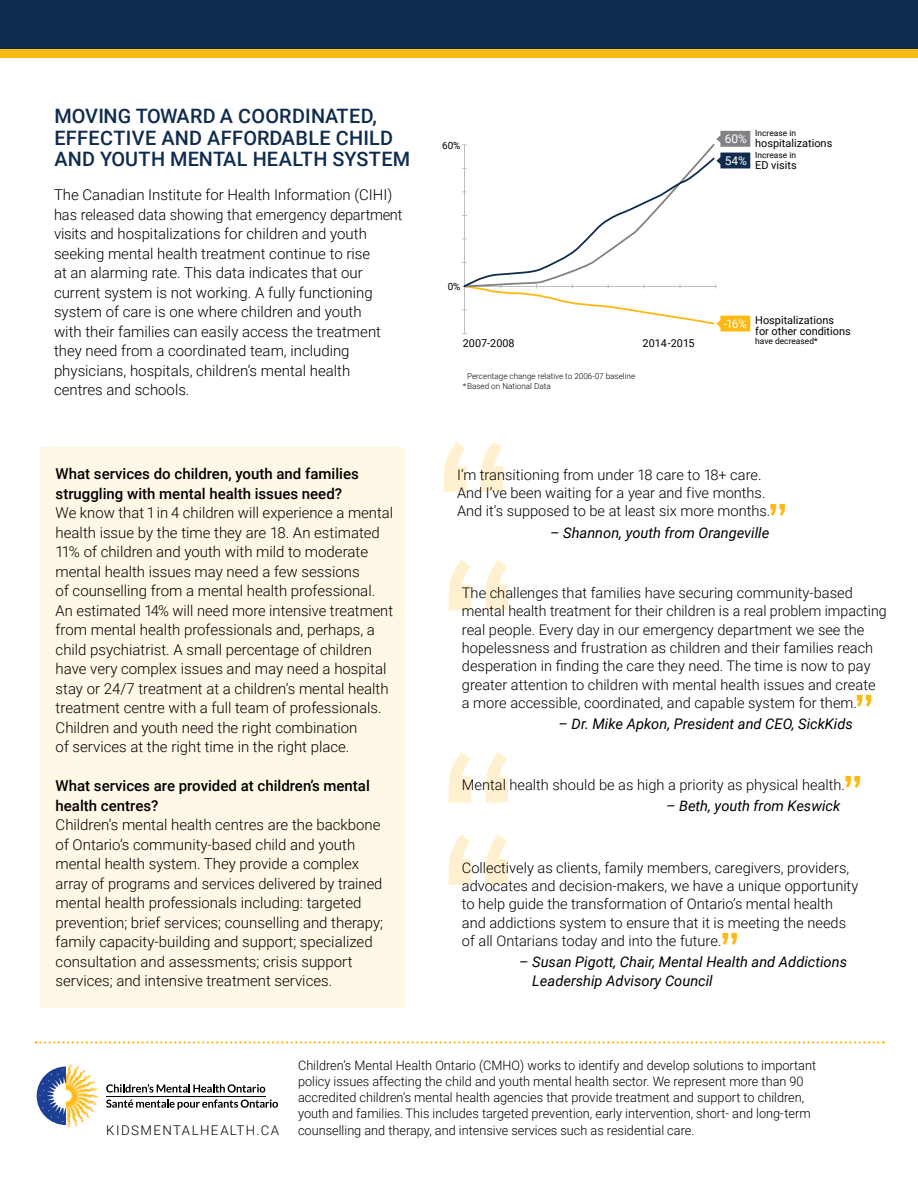
<style>
.page{position:relative;width:918px;height:1188px;background:#fff}
.page>*{position:absolute;margin:0;border:0;box-sizing:border-box;transform-origin:0 0}
.t1{font:700 184.5px "Century Gothic";color:#fff1d0}
.t2{font:700 45px "Century Gothic";color:#fdb913}
.t3{font:500 19.8px/21.8px "Roboto";letter-spacing:.02em;color:#0f2c4e}
.t4{font:300 15px/19.5px "Roboto";color:#000}
.t5{font:500 15px/19.5px "Roboto";color:#000}
.t6{font:300 14.7px/18.3px "Roboto";color:#000}
.t7{font:italic 14.7px/18.3px "Roboto";color:#000}
.t8{font:300 13.35px "Roboto";letter-spacing:.105em;color:#000}
.t9{font:300 13.2px/16.2px "Roboto";color:#000}
.t10{font:12px "Roboto";color:#fff}
.t11{font:10.95px/10.9px "Roboto";color:#000}
.t12{font:10.8px "Roboto";color:#000}
.t13{font:9.9px "Roboto";color:#000}
.t14{font:8.4px "Roboto";color:#000}
.t15{font:300 8.1px/9.8px "Roboto";color:#000}
</style>
<div class="page">
<div style="left:40px;top:448px;width:365px;height:560px;background:#fff8e7"></div>
<div style="left:0;top:48px;width:918px;height:10px;background:#fdb913"></div>
<div style="left:0;top:0;width:918px;height:49px;background:#0f2c4e"></div>
<svg style="left:37px;top:1063px;width:62px;height:64px"></svg>
<svg style="left:106px;top:1084px;width:159px;height:9px"></svg>
<svg style="left:106px;top:1099px;width:172px;height:11px"></svg>
<hr style="left:106px;top:1096px;width:160px;height:1px;background:#000">
<svg style="left:36px;top:1041px;width:848px;height:3px"></svg>
<svg style="left:462px;top:131px;width:288px;height:203px"></svg>
<h3 class="t3" style="left:54px;top:104px;width:358px">MOVING TOWARD A COORDINATED,<br>EFFECTIVE AND AFFORDABLE CHILD<br>AND YOUTH MENTAL HEALTH SYSTEM</h3>
<p class="t4" style="left:54px;top:185px;width:350px">The Canadian Institute for Health Information (CIHI) has released data showing that emergency department visits and hospitalizations for children and youth seeking mental health treatment continue to rise<br>at an alarming rate. This data indicates that our current system is not working. A fully functioning system of care is one where children and youth<br>with their families can easily access the treatment they need from a coordinated team, including physicians, hospitals, children’s mental health centres and schools.</p>
<p class="t5" style="left:56px;top:464px;width:305px">What services do children, youth and families struggling with mental health issues need?</p>
<p class="t4" style="left:56px;top:503px;width:339px">We know that 1 in 4 children will experience a mental health issue by the time they are 18. An estimated 11% of children and youth with mild to moderate mental health issues may need a few sessions<br>of counselling from a mental health professional.<br>An estimated 14% will need more intensive treatment from mental health professionals and, perhaps, a child psychiatrist. A small percentage of children have very complex issues and may need a hospital stay or 24/7 treatment at a children’s mental health treatment centre with a full team of professionals.<br>Children and youth need the right combination<br>of services at the right time in the right place.</p>
<p class="t5" style="left:56px;top:776px;width:316px">What services are provided at children’s mental health centres?</p>
<p class="t4" style="left:56px;top:815px;width:329px">Children’s mental health centres are the backbone of Ontario’s community-based child and youth mental health system. They provide a complex array of programs and services delivered by trained mental health professionals including: targeted prevention; brief services; counselling and therapy; family capacity-building and support; specialized consultation and assessments; crisis support services; and intensive treatment services.</p>
<p class="t13" style="left:442px;top:139px;width:20px">60%</p>
<p class="t10" style="left:725px;top:130px;width:24px">60%</p>
<p class="t10" style="left:725px;top:152px;width:24px">54%</p>
<p class="t14" style="left:755px;top:127px;width:42px">Increase in</p>
<p class="t11" style="left:755px;top:137px;width:79px">hospitalizations</p>
<p class="t14" style="left:755px;top:149px;width:42px">Increase in</p>
<p class="t11" style="left:755px;top:159px;width:43px">ED visits</p>
<p class="t13" style="left:448px;top:280px;width:14px">0%</p>
<p class="t12" style="left:463px;top:336px;width:53px">2007-2008</p>
<p class="t12" style="left:643px;top:336px;width:53px">2014-2015</p>
<p class="t15" style="left:463px;top:371px;width:174px;text-indent:4px">Percentage change relative to 2006-07 baseline *Based on National Data</p>
<p class="t10" style="left:724px;top:315px;width:25px">-16%</p>
<p class="t11" style="left:755px;top:314px;width:97px">Hospitalizations<br>for other conditions</p>
<p class="t14" style="left:755px;top:335px;width:64px">have decreased*</p>
<h1 class="t1" style="left:429px;top:370px;width:90px">“</h1>
<p class="t6" style="left:457px;top:465px;width:315px">I’m transitioning from under 18 care to 18+ care.<br>And I’ve been waiting for a year and five months.<br>And it’s supposed to be at least six more months.</p>
<p class="t7" style="left:550px;top:523px;width:221px">– Shannon, youth from Orangeville</p>
<h2 class="t2" style="left:767px;top:486px;width:23px">”</h2>
<h1 class="t1" style="left:434px;top:489px;width:90px">“</h1>
<p class="t6" style="left:462px;top:583px;width:426px">The challenges that families have securing community-based mental health treatment for their children is a real problem impacting real people. Every day in our emergency department we see the hopelessness and frustration as children and their families reach desperation in finding the care they need. The time is now to pay greater attention to children with mental health issues and create a more accessible, coordinated, and capable system for them.</p>
<p class="t7" style="left:559px;top:714px;width:296px">– Dr. Mike Apkon, President and CEO, SickKids</p>
<h2 class="t2" style="left:853px;top:678px;width:23px">”</h2>
<h1 class="t1" style="left:434px;top:681px;width:90px">“</h1>
<h2 class="t2" style="left:842px;top:759px;width:23px">”</h2>
<p class="t6" style="left:462px;top:775px;width:385px">Mental health should be as high a priority as physical health.</p>
<p class="t7" style="left:666px;top:796px;width:176px">– Beth, youth from Keswick</p>
<h1 class="t1" style="left:434px;top:763px;width:90px">“</h1>
<p class="t6" style="left:462px;top:858px;width:398px">Collectively as clients, family members, caregivers, providers, advocates and decision-makers, we have a unique opportunity to help guide the transformation of Ontario’s mental health and addictions system to ensure that it is meeting the needs of all Ontarians today and into the future.</p>
<p class="t7" style="left:532px;top:952px;width:316px;text-indent:-13px">– Susan Pigott, Chair, Mental Health and Addictions<br>Leadership Advisory Council</p>
<h2 class="t2" style="left:719px;top:915px;width:23px">”</h2>
<p class="t9" style="left:298px;top:1057px;width:520px">Children’s Mental Health Ontario (CMHO) works to identify and develop solutions to important policy issues affecting the child and youth mental health sector. We represent more than 90 accredited children’s mental health agencies that provide treatment and support to children, youth and families. This includes targeted prevention, early intervention, short- and long-term</p>
<p class="t8" style="left:106px;top:1120px;width:175px">KIDSMENTALHEALTH.CA</p>
<p class="t9" style="left:298px;top:1121px;width:398px">counselling and therapy, and intensive services such as residential care.</p>
</div>
